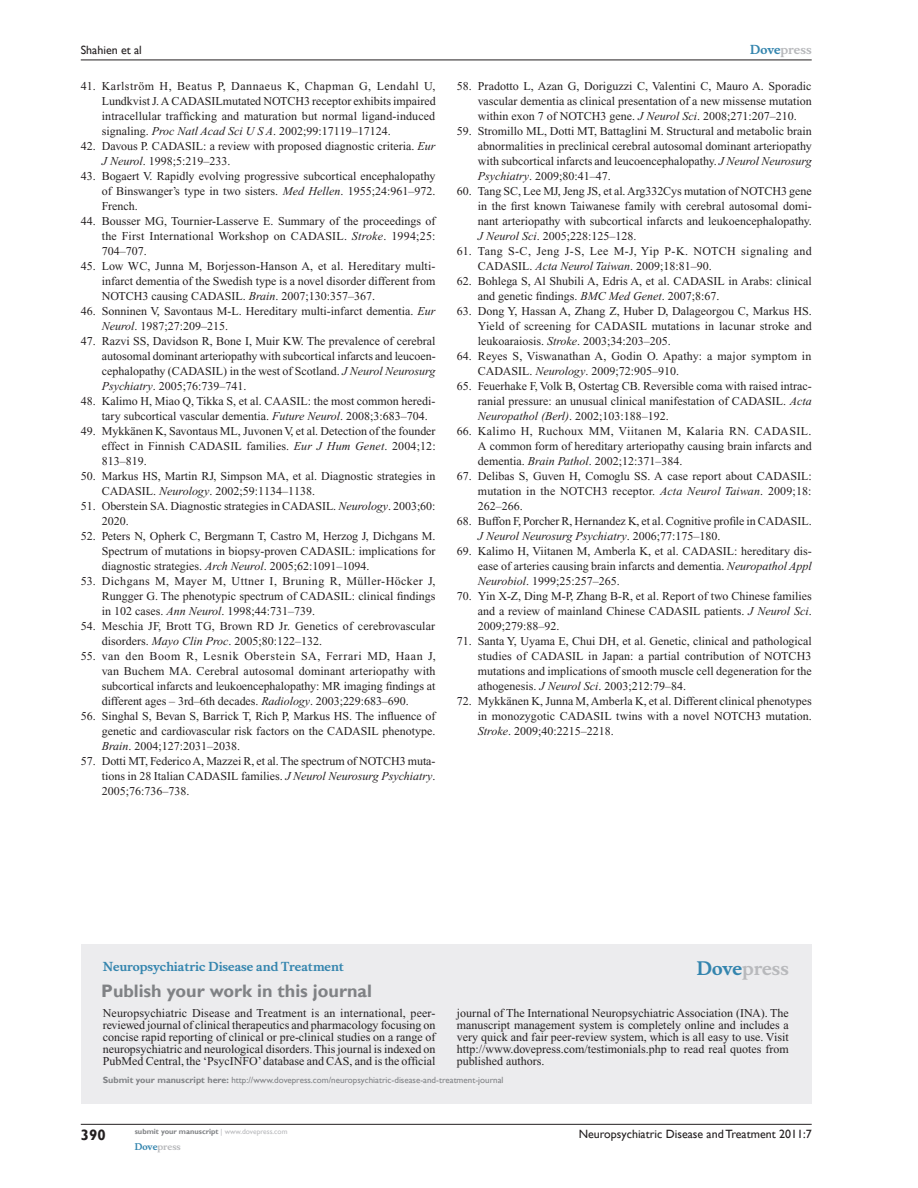
<style>
.page{position:relative;width:918px;height:1188px;background:#fff}
.page>*{position:absolute;margin:0;border:0;box-sizing:border-box;transform-origin:0 0}
.t1{font:700 18px "Gill Sans";color:#808285}
.t2{font:700 18px "Musee";color:#b8b9bc}
.t3{font:700 15px "Gill Sans";color:#231f20}
.t4{font:12px/15px "Times New Roman";color:#231f20;text-align:justify}
.t5{font:12px/15px "Times New Roman";letter-spacing:.035em;color:#231f20}
.t6{font:12px "Gill Sans";color:#231f20}
.t7{font:700 12px "Musee";color:#3485ae}
.t8{font:700 12px "Musee";color:#b8b9bc}
.t9{font:9px "Gill Sans";color:#808285}
.t10{font:700 9px "Musee";color:#b8b9bc}
.t11{font:700 7.5px "Gill Sans";color:#808285}
.s1{font-style:italic}
.s2{color:#3485ae}
.s3{font-weight:700}
.s4{font-weight:400;color:#b8b9bc}
</style>
<div class="page">
<div style="left:81px;top:944px;width:731px;height:159px;background:#ececee"></div>
<hr style="left:81px;top:1124px;width:731px;height:1px;background:#231f20">
<hr style="left:81px;top:60px;width:731px;height:1px;background:#231f20">
<p class="t6" style="left:81px;top:43px;width:63px">Shahien et al</p>
<p class="t4" style="left:102px;top:79px;width:335px;text-indent:-21px">41. Karlström H, Beatus P, Dannaeus K, Chapman G, Lendahl U, Lundkvist J. A CADASILmutated NOTCH3 receptor exhibits impaired intracellular trafficking and maturation but normal ligand-induced signaling. <span class="s1">Proc Natl Acad Sci U S A</span>. 2002;99:17119–17124.</p>
<p class="t4" style="left:102px;top:139px;width:335px;text-indent:-21px">42. Davous P. CADASIL: a review with proposed diagnostic criteria. <span class="s1">Eur<br>J Neurol</span>. 1998;5:219–233.</p>
<p class="t4" style="left:102px;top:169px;width:335px;text-indent:-21px">43. Bogaert V. Rapidly evolving progressive subcortical encephalopathy of Binswanger’s type in two sisters. <span class="s1">Med Hellen</span>. 1955;24:961–972.<br>French.</p>
<p class="t4" style="left:102px;top:214px;width:335px;text-indent:-21px">44. Bousser MG, Tournier-Lasserve E. Summary of the proceedings of the First International Workshop on CADASIL. <span class="s1">Stroke</span>. 1994;25:<br>704–707.</p>
<p class="t4" style="left:102px;top:259px;width:335px;text-indent:-21px">45. Low WC, Junna M, Borjesson-Hanson A, et al. Hereditary multi&shy;infarct dementia of the Swedish type is a novel disorder different from NOTCH3 causing CADASIL. <span class="s1">Brain</span>. 2007;130:357–367.</p>
<p class="t4" style="left:102px;top:304px;width:335px;text-indent:-21px">46. Sonninen V, Savontaus M-L. Hereditary multi-infarct dementia. <span class="s1">Eur<br>Neurol</span>. 1987;27:209–215.</p>
<p class="t4" style="left:102px;top:334px;width:335px;text-indent:-21px">47. Razvi SS, Davidson R, Bone I, Muir KW. The prevalence of cerebral autosomal dominant arteriopathy with subcortical infarcts and leucoen&shy;cephalopathy (CADASIL) in the west of Scotland. <span class="s1">J Neurol Neurosurg Psychiatry</span>. 2005;76:739–741.</p>
<p class="t4" style="left:102px;top:394px;width:335px;text-indent:-21px">48. Kalimo H, Miao Q, Tikka S, et al. CAASIL: the most common heredi&shy;tary subcortical vascular dementia. <span class="s1">Future Neurol</span>. 2008;3:683–704.</p>
<p class="t4" style="left:102px;top:424px;width:335px;text-indent:-21px">49. Mykkänen K, Savontaus ML, Juvonen V, et al. Detection of the founder effect in Finnish CADASIL families. <span class="s1">Eur J Hum Genet</span>. 2004;12:<br>813–819.</p>
<p class="t4" style="left:102px;top:469px;width:335px;text-indent:-21px">50. Markus HS, Martin RJ, Simpson MA, et al. Diagnostic strategies in<br>CADASIL. <span class="s1">Neurology</span>. 2002;59:1134–1138.</p>
<p class="t4" style="left:102px;top:499px;width:335px;text-indent:-21px">51. Oberstein SA. Diagnostic strategies in CADASIL. <span class="s1">Neurology</span>. 2003;60:<br>2020.</p>
<p class="t4" style="left:102px;top:529px;width:335px;text-indent:-21px">52. Peters N, Opherk C, Bergmann T, Castro M, Herzog J, Dichgans M.<br>Spectrum of mutations in biopsy-proven CADASIL: implications for diagnostic strategies. <span class="s1">Arch Neurol</span>. 2005;62:1091–1094.</p>
<p class="t4" style="left:102px;top:574px;width:335px;text-indent:-21px">53. Dichgans M, Mayer M, Uttner I, Bruning R, Müller-Höcker J, Rungger G. The phenotypic spectrum of CADASIL: clinical findings in 102 cases. <span class="s1">Ann Neurol</span>. 1998;44:731–739.</p>
<p class="t4" style="left:102px;top:619px;width:335px;text-indent:-21px">54. Meschia JF, Brott TG, Brown RD Jr. Genetics of cerebrovascular disorders. <span class="s1">Mayo Clin Proc</span>. 2005;80:122–132.</p>
<p class="t4" style="left:102px;top:649px;width:336px;text-indent:-21px">55. van den Boom R, Lesnik Oberstein SA, Ferrari MD, Haan J, van Buchem MA. Cerebral autosomal dominant arteriopathy with subcortical infarcts and leukoencephalopathy: MR imaging findings at different ages – 3rd–6th decades. <span class="s1">Radiology</span>. 2003;229:683–690.</p>
<p class="t4" style="left:102px;top:709px;width:335px;text-indent:-21px">56. Singhal S, Bevan S, Barrick T, Rich P, Markus HS. The influence of genetic and cardiovascular risk factors on the CADASIL phenotype.<br><span class="s1">Brain</span>. 2004;127:2031–2038.</p>
<p class="t4" style="left:102px;top:754px;width:335px;text-indent:-21px">57. Dotti MT, Federico A, Mazzei R, et al. The spectrum of NOTCH3 muta&shy;tions in 28 Italian CADASIL families. <span class="s1">J Neurol Neurosurg Psychiatry</span>.<br>2005;76:736–738.</p>
<p class="t8" style="left:750px;top:43px;width:63px"><span class="s2">Dove</span>press</p>
<p class="t4" style="left:478px;top:79px;width:335px;text-indent:-21px">58. Pradotto L, Azan G, Doriguzzi C, Valentini C, Mauro A. Sporadic vascular dementia as clinical presentation of a new missense mutation within exon 7 of NOTCH3 gene. <span class="s1">J Neurol Sci</span>. 2008;271:207–210.</p>
<p class="t4" style="left:478px;top:124px;width:335px;text-indent:-21px">59. Stromillo ML, Dotti MT, Battaglini M. Structural and metabolic brain abnormalities in preclinical cerebral autosomal dominant arteriopathy with subcortical infarcts and leucoencephalopathy. <span class="s1">J Neurol Neurosurg Psychiatry</span>. 2009;80:41–47.</p>
<p class="t4" style="left:478px;top:184px;width:335px;text-indent:-21px">60. Tang SC, Lee MJ, Jeng JS, et al. Arg332Cys mutation of NOTCH3 gene in the first known Taiwanese family with cerebral autosomal domi&shy;nant arteriopathy with subcortical infarcts and leukoencephalopathy.<br><span class="s1">J Neurol Sci</span>. 2005;228:125–128.</p>
<p class="t5" style="left:478px;top:244px;width:336px;text-indent:-21px">61. Tang S-C, Jeng J-S, Lee M-J, Yip P-K. NOTCH signaling and<br>CADASIL. <span class="s1">Acta Neurol Taiwan</span>. 2009;18:81–90.</p>
<p class="t4" style="left:478px;top:274px;width:335px;text-indent:-21px">62. Bohlega S, Al Shubili A, Edris A, et al. CADASIL in Arabs: clinical and genetic findings. <span class="s1">BMC Med Genet</span>. 2007;8:67.</p>
<p class="t4" style="left:478px;top:304px;width:336px;text-indent:-21px">63. Dong Y, Hassan A, Zhang Z, Huber D, Dalageorgou C, Markus HS.<br>Yield of screening for CADASIL mutations in lacunar stroke and leukoaraiosis. <span class="s1">Stroke</span>. 2003;34:203–205.</p>
<p class="t4" style="left:478px;top:349px;width:335px;text-indent:-21px">64. Reyes S, Viswanathan A, Godin O. Apathy: a major symptom in<br>CADASIL. <span class="s1">Neurology</span>. 2009;72:905–910.</p>
<p class="t4" style="left:478px;top:379px;width:335px;text-indent:-21px">65. Feuerhake F, Volk B, Ostertag CB. Reversible coma with raised intrac&shy;ranial pressure: an unusual clinical manifestation of CADASIL. <span class="s1">Acta Neuropathol (Berl)</span>. 2002;103:188–192.</p>
<p class="t4" style="left:478px;top:424px;width:335px;text-indent:-21px">66. Kalimo H, Ruchoux MM, Viitanen M, Kalaria RN. CADASIL.<br>A common form of hereditary arteriopathy causing brain infarcts and dementia. <span class="s1">Brain Pathol</span>. 2002;12:371–384.</p>
<p class="t4" style="left:478px;top:469px;width:335px;text-indent:-21px">67. Delibas S, Guven H, Comoglu SS. A case report about CADASIL: mutation in the NOTCH3 receptor. <span class="s1">Acta Neurol Taiwan</span>. 2009;18:<br>262–266.</p>
<p class="t4" style="left:478px;top:514px;width:335px;text-indent:-21px">68. Buffon F, Porcher R, Hernandez K, et al. Cognitive profile in CADASIL.<br><span class="s1">J Neurol Neurosurg Psychiatry</span>. 2006;77:175–180.</p>
<p class="t4" style="left:478px;top:544px;width:335px;text-indent:-21px">69. Kalimo H, Viitanen M, Amberla K, et al. CADASIL: hereditary dis&shy;ease of arteries causing brain infarcts and dementia. <span class="s1">Neuropathol Appl Neurobiol</span>. 1999;25:257–265.</p>
<p class="t4" style="left:478px;top:589px;width:335px;text-indent:-21px">70. Yin X-Z, Ding M-P, Zhang B-R, et al. Report of two Chinese families and a review of mainland Chinese CADASIL patients. <span class="s1">J Neurol Sci</span>.<br>2009;279:88–92.</p>
<p class="t4" style="left:478px;top:634px;width:335px;text-indent:-21px">71. Santa Y, Uyama E, Chui DH, et al. Genetic, clinical and pathological studies of CADASIL in Japan: a partial contribution of NOTCH3 mutations and implications of smooth muscle cell degeneration for the athogenesis. <span class="s1">J Neurol Sci</span>. 2003;212:79–84.</p>
<p class="t4" style="left:478px;top:694px;width:336px;text-indent:-21px">72. Mykkänen K, Junna M, Amberla K, et al. Different clinical phenotypes in monozygotic CADASIL twins with a novel NOTCH3 mutation.<br><span class="s1">Stroke</span>. 2009;40:2215–2218.</p>
<p class="t7" style="left:103px;top:959px;width:243px">Neuropsychiatric Disease and Treatment</p>
<h1 class="t1" style="left:101px;top:980px;width:272px">Publish your work in this journal</h1>
<h1 class="t2" style="left:697px;top:958px;width:94px"><span class="s2">Dove</span>press</h1>
<p class="t4" style="left:103px;top:1007px;width:334px;line-height:12px">Neuropsychiatric Disease and Treatment is an international, peer&shy;reviewed journal of clinical therapeutics and pharmacology focusing on concise rapid reporting of clinical or pre-clinical studies on a range of neuropsychiatric and neurological disorders. This journal is indexed on PubMed Central, the ‘PsycINFO’ database and CAS, and is the official</p>
<p class="t4" style="left:457px;top:1007px;width:333px;line-height:12px">journal of The International Neuropsychiatric Association (INA). The manuscript management system is completely online and includes a very quick and fair peer-review system, which is all easy to use. Visit http://www.dovepress.com/testimonials.php to read real quotes from published authors.</p>
<p class="t9" style="left:103px;top:1075px;width:402px"><span class="s3">Submit your manuscript here:</span> http://www.dovepress.com/neuropsychiatric-disease-and-treatment-journal</p>
<p class="t3" style="left:81px;top:1126px;width:26px">390</p>
<p class="t11" style="left:135px;top:1127px;width:154px">submit your manuscript <span class="s4">| www.dovepress.com</span></p>
<p class="t10" style="left:135px;top:1141px;width:48px"><span class="s2">Dove</span>press</p>
<p class="t6" style="left:579px;top:1127px;width:235px">Neuropsychiatric Disease and Treatment 2011:7</p>
</div>
